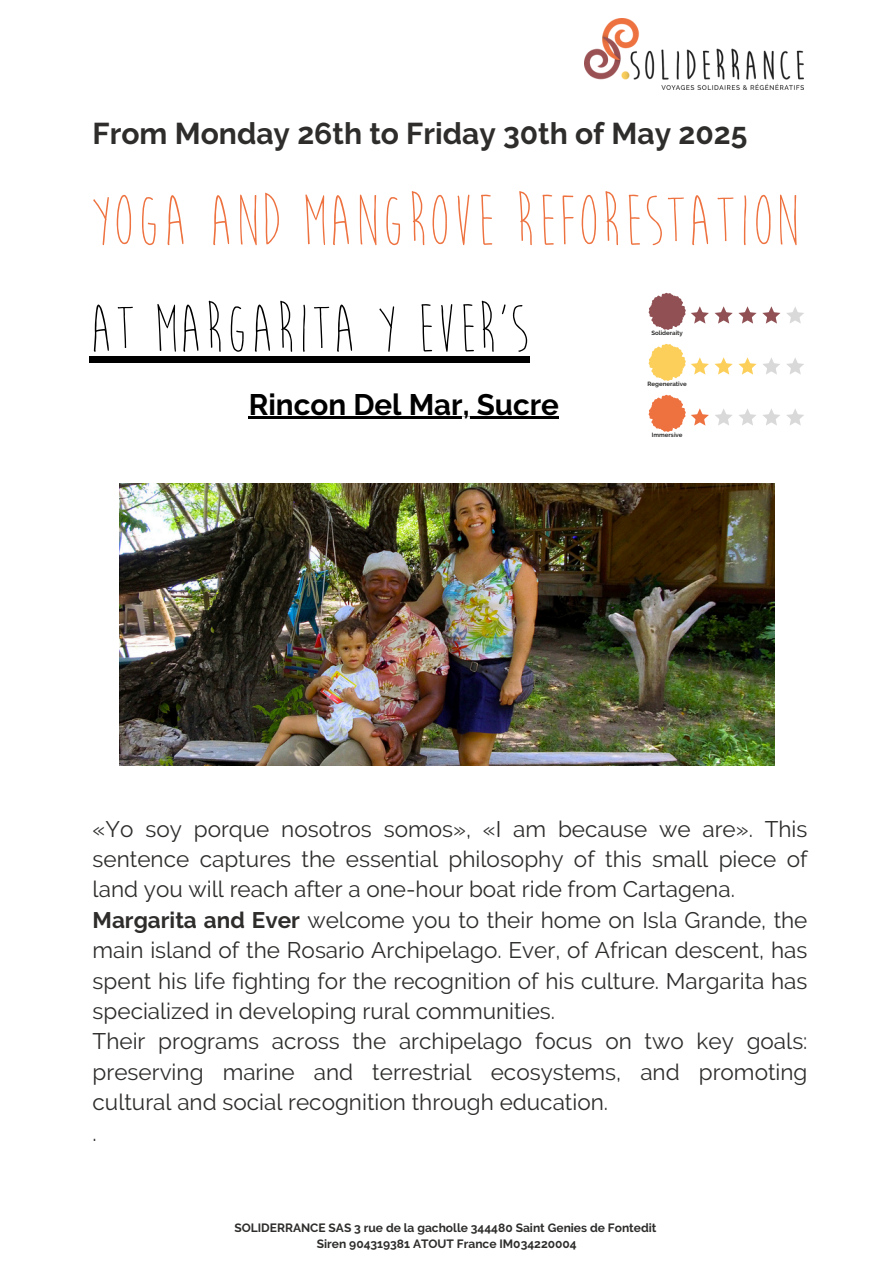
<style>
.page{position:relative;width:894px;height:1264px;background:#fff}
.page>*{position:absolute;margin:0;border:0;box-sizing:border-box;transform-origin:0 0}
.t1{font:75px "Moon Flower";color:#ee7240}
.t2{font:70.8px "Moon Flower";color:#000}
.t3{font:700 30px "Raleway";color:#2e2d2c}
.t4{font:700 29.55px "Raleway";color:#000}
.t5{font:22.5px/30.3px "Raleway";color:#2e2d2c}
.t6{font:700 12px/16px "Raleway";color:#2e2d2c;text-align:center}
.t7{font:700 6.15px "Raleway";color:#2e2d2c}
.s1{font-weight:700}
</style>
<div class="page">
<img style="left:584px;top:19px;width:219px;height:71px">
<div style="left:89px;top:356px;width:441px;height:6px;background:#000"></div>
<hr style="left:249px;top:417px;width:310px;height:2px;background:#000">
<img style="left:119px;top:483px;width:655px;height:282px">
<svg style="left:714px;top:306px;width:18px;height:17px"></svg>
<svg style="left:738px;top:306px;width:18px;height:17px"></svg>
<svg style="left:762px;top:306px;width:41px;height:17px"></svg>
<svg style="left:648px;top:293px;width:60px;height:37px"></svg>
<svg style="left:715px;top:357px;width:17px;height:17px"></svg>
<svg style="left:738px;top:357px;width:18px;height:17px"></svg>
<svg style="left:763px;top:358px;width:40px;height:16px"></svg>
<svg style="left:648px;top:344px;width:60px;height:37px"></svg>
<svg style="left:715px;top:409px;width:17px;height:16px"></svg>
<svg style="left:739px;top:409px;width:17px;height:16px"></svg>
<svg style="left:763px;top:409px;width:40px;height:16px"></svg>
<svg style="left:648px;top:395px;width:60px;height:37px"></svg>
<p class="t3" style="left:93px;top:116px;width:656px">From Monday 26th to Friday 30th of May 2025</p>
<p class="t1" style="left:89px;top:193px;width:712px">YOGA AND MANGROVE REFORESTATION</p>
<h1 class="t2" style="left:89px;top:302px;width:442px">AT MARGARITA Y EVER'S</h1>
<h1 class="t4" style="left:249px;top:387px;width:311px">Rincon Del Mar, Sucre</h1>
<p class="t7" style="left:651px;top:330px;width:33px">Solideraity</p>
<p class="t7" style="left:647px;top:381px;width:41px">Regenerative</p>
<p class="t7" style="left:651px;top:431px;width:32px">Immersive</p>
<p class="t5" style="left:93px;top:813px;width:716px">«Yo soy porque nosotros somos», «I am because we are». This sentence captures the essential philosophy of this small piece of land you will reach after a one-hour boat ride from Cartagena.<br><span class="s1">Margarita and Ever</span> welcome you to their home on Isla Grande, the main island of the Rosario Archipelago. Ever, of African descent, has spent his life fighting for the recognition of his culture. Margarita has specialized in developing rural communities.<br>Their programs across the archipelago focus on two key goals: preserving marine and terrestrial ecosystems, and promoting cultural and social recognition through education.<br>.</p>
<h2 class="t6" style="left:234px;top:1220px;width:423px">SOLIDERRANCE SAS 3 rue de la gacholle 344480 Saint Genies de Fontedit<br>Siren 904319381 ATOUT France IM034220004</h2>
</div>
